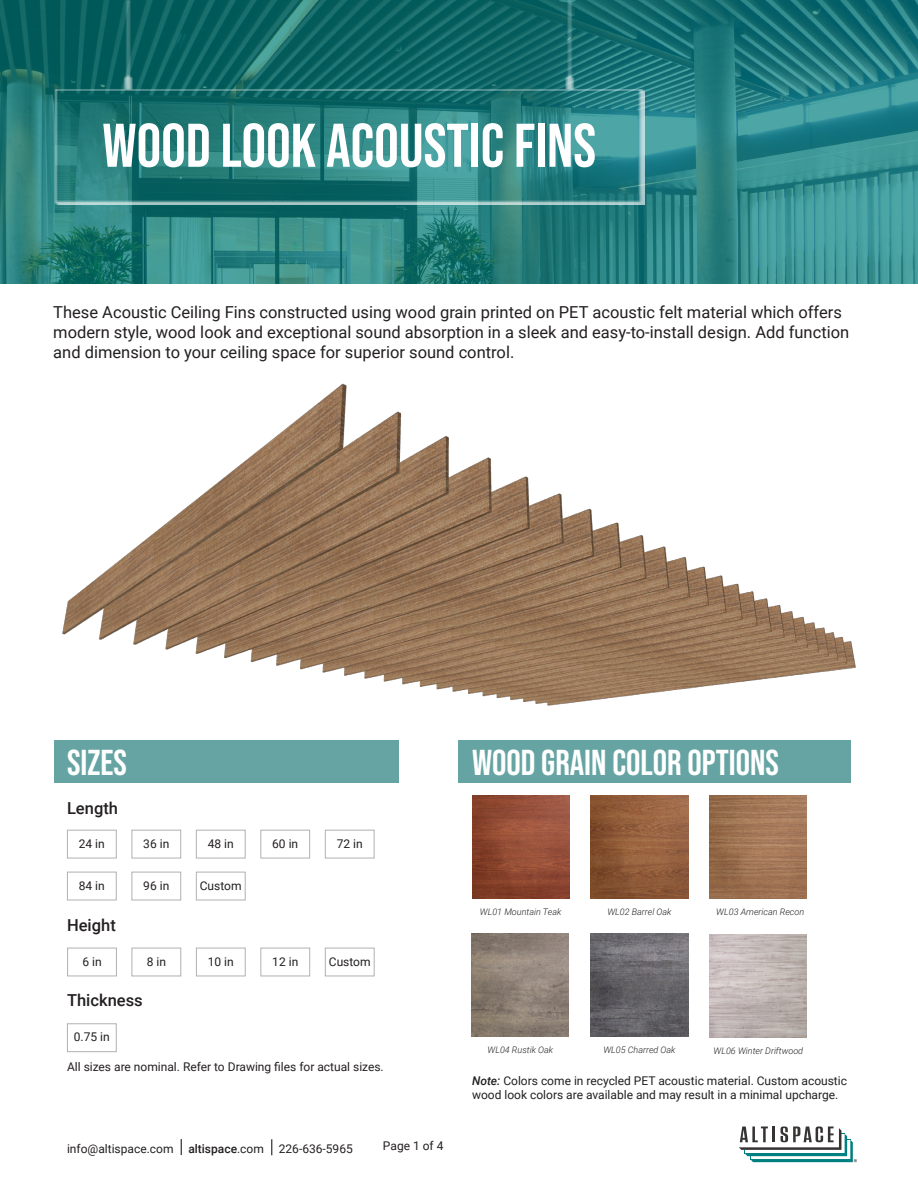
<style>
.page{position:relative;width:918px;height:1188px;background:#fff}
.page>*{position:absolute;margin:0;border:0;box-sizing:border-box;transform-origin:0 0}
.t1{font:61.5px "Bebas Neue";color:#fff}
.t2{font:36px "Bebas Neue";color:#fff}
.t3{font:16.5px/19.8px "Roboto";color:#231f20}
.t4{font:500 16.5px "Roboto";color:#231f20}
.t5{font:12px "Roboto";color:#231f20}
.t6{font:12px/14.4px "Roboto";color:#202020}
.t7{font:italic 300 9px "Roboto";color:#202020}
.s1{font-weight:500}
.s2{font-weight:500;font-style:italic}
</style>
<div class="page">
<svg style="left:181px;top:1139px;width:1px;height:16px"></svg>
<svg style="left:271px;top:1139px;width:1px;height:16px"></svg>
<svg style="left:0;top:0;width:918px;height:284px;background:#2c8585"></svg>
<img style="left:53px;top:0;width:592px;height:205px">
<svg style="left:739px;top:1126px;width:118px;height:36px"></svg>
<div style="left:54px;top:741px;width:345px;height:42px;background:#66a4a3"></div>
<div style="left:67px;top:830px;width:50px;height:28px;border:1px solid #b1b1b1"></div>
<div style="left:132px;top:830px;width:49px;height:28px;border:1px solid #b1b1b1"></div>
<div style="left:196px;top:830px;width:50px;height:28px;border:1px solid #b1b1b1"></div>
<div style="left:260px;top:830px;width:50px;height:28px;border:1px solid #b1b1b1"></div>
<div style="left:325px;top:830px;width:50px;height:28px;border:1px solid #b1b1b1"></div>
<div style="left:67px;top:872px;width:50px;height:28px;border:1px solid #b1b1b1"></div>
<div style="left:132px;top:872px;width:49px;height:28px;border:1px solid #b1b1b1"></div>
<div style="left:196px;top:872px;width:50px;height:28px;border:1px solid #b1b1b1"></div>
<div style="left:132px;top:948px;width:49px;height:28px;border:1px solid #b1b1b1"></div>
<div style="left:196px;top:948px;width:50px;height:28px;border:1px solid #b1b1b1"></div>
<div style="left:260px;top:948px;width:50px;height:28px;border:1px solid #b1b1b1"></div>
<div style="left:325px;top:948px;width:50px;height:28px;border:1px solid #b1b1b1"></div>
<div style="left:67px;top:1023px;width:50px;height:29px;border:1px solid #b1b1b1"></div>
<div style="left:67px;top:948px;width:50px;height:28px;border:1px solid #b1b1b1"></div>
<div style="left:459px;top:741px;width:392px;height:42px;background:#66a4a3"></div>
<img style="left:472px;top:796px;width:97px;height:103px">
<img style="left:591px;top:796px;width:97px;height:103px">
<img style="left:710px;top:796px;width:97px;height:103px">
<img style="left:472px;top:933px;width:97px;height:103px">
<img style="left:591px;top:933px;width:97px;height:103px">
<img style="left:710px;top:935px;width:97px;height:102px">
<img style="left:62px;top:383px;width:794px;height:323px">
<p class="t1" style="left:102px;top:111px;width:495px">WOOD LOOK ACOUSTIC FINS</p>
<p class="t3" style="left:53px;top:302px;width:798px">These Acoustic Ceiling Fins constructed using wood grain printed on PET acoustic felt material which offers modern style, wood look and exceptional sound absorption in a sleek and easy-to-install design. Add function and dimension to your ceiling space for superior sound control.</p>
<p class="t2" style="left:67px;top:742px;width:61px">SIZES</p>
<p class="t4" style="left:67px;top:797px;width:52px">Length</p>
<p class="t5" style="left:79px;top:835px;width:28px">24 in</p>
<p class="t5" style="left:143px;top:835px;width:28px">36 in</p>
<p class="t5" style="left:208px;top:835px;width:28px">48 in</p>
<p class="t5" style="left:272px;top:835px;width:28px">60 in</p>
<p class="t5" style="left:337px;top:835px;width:28px">72 in</p>
<p class="t5" style="left:79px;top:877px;width:28px">84 in</p>
<p class="t5" style="left:143px;top:877px;width:28px">96 in</p>
<p class="t5" style="left:200px;top:877px;width:43px">Custom</p>
<p class="t4" style="left:67px;top:914px;width:50px">Height</p>
<p class="t5" style="left:147px;top:953px;width:21px">8 in</p>
<p class="t5" style="left:208px;top:953px;width:28px">10 in</p>
<p class="t5" style="left:272px;top:953px;width:28px">12 in</p>
<p class="t5" style="left:329px;top:953px;width:43px">Custom</p>
<p class="t4" style="left:67px;top:988px;width:77px">Thickness</p>
<p class="t5" style="left:74px;top:1029px;width:37px">0.75 in</p>
<p class="t5" style="left:67px;top:1059px;width:318px">All sizes are nominal. Refer to Drawing files for actual sizes.</p>
<p class="t5" style="left:82px;top:953px;width:21px">6 in</p>
<p class="t5" style="left:67px;top:1140px;width:287px">info@altispace.com <span class="s1">altispace</span>.com 226-636-5965</p>
<p class="t5" style="left:383px;top:1137px;width:62px">Page 1 of 4</p>
<p class="t2" style="left:472px;top:742px;width:309px">WOOD GRAIN COLOR OPTIONS</p>
<p class="t7" style="left:480px;top:906px;width:83px">WL01 Mountain Teak</p>
<p class="t7" style="left:607px;top:906px;width:66px">WL02 Barrel Oak</p>
<p class="t7" style="left:716px;top:906px;width:89px">WL03 American Recon</p>
<p class="t7" style="left:488px;top:1044px;width:67px">WL04 Rustik Oak</p>
<p class="t7" style="left:603px;top:1044px;width:74px">WL05 Charred Oak</p>
<p class="t7" style="left:714px;top:1045px;width:91px">WL06 Winter Driftwood</p>
<p class="t6" style="left:472px;top:1073px;width:377px"><span class="s2">Note:</span> Colors come in recycled PET acoustic material. Custom acoustic wood look colors are available and may result in a minimal upcharge.</p>
</div>
